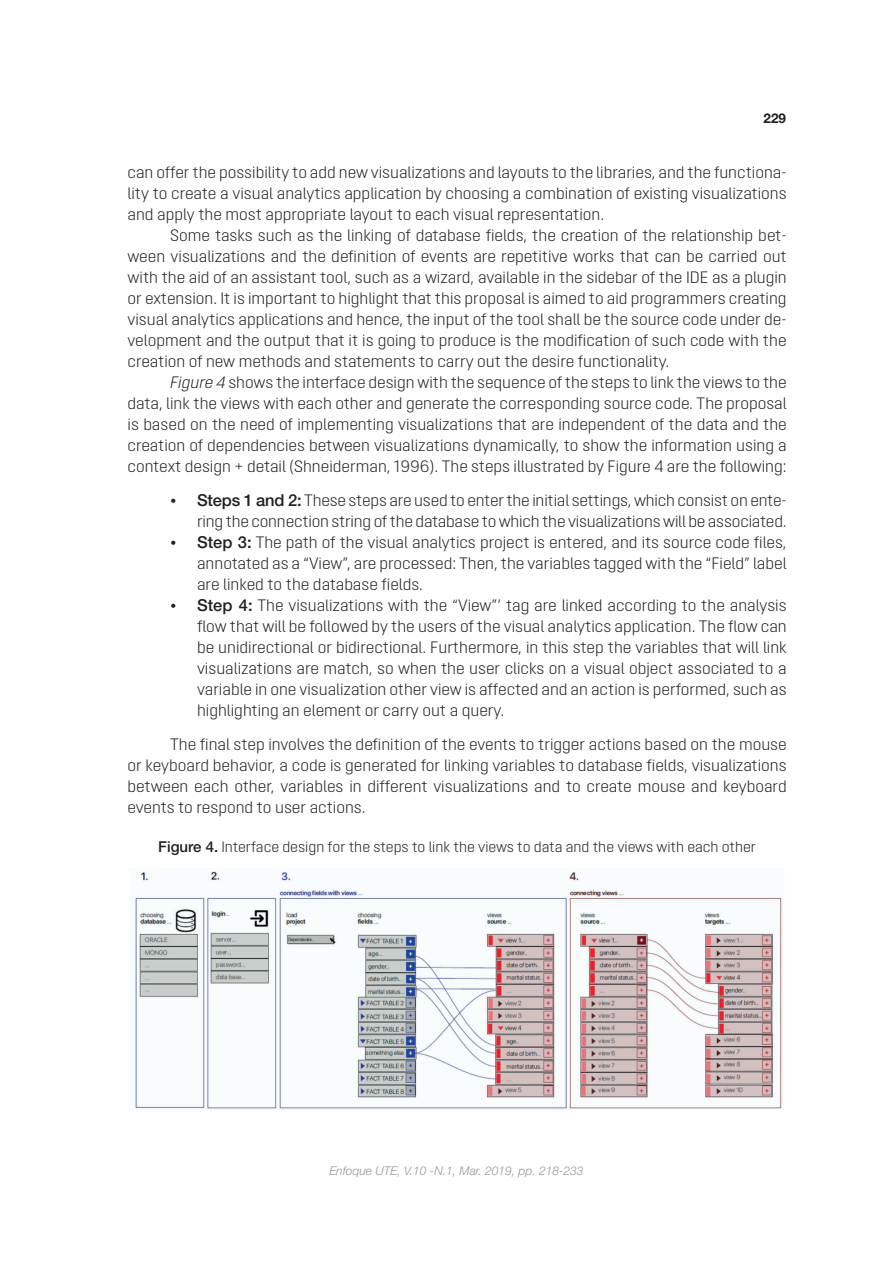
<style>
.page{position:relative;width:893px;height:1263px;background:#fff}
.page>*{position:absolute;margin:0;border:0;box-sizing:border-box;transform-origin:0 0}
.t1{font:300 16.5px/21px "Opinion Pro";color:#231f20;text-align:justify}
.t2{font:300 15px "Opinion Pro";color:#231f20}
.t3{font:700 13.5px "Helvetica Neue";color:#231f20}
.t4{font:italic 300 12px "Helvetica Neue";color:#939598}
.s1{font-style:italic}
.s2{font-family:"Helvetica Neue";font-weight:500}
</style>
<div class="page">
<img style="left:135px;top:871px;width:648px;height:239px">
<p class="t3" style="left:763px;top:109px;width:24px">229</p>
<p class="t1" style="left:128px;top:162px;width:661px">can offer the possibility to add new visualizations and layouts to the libraries, and the functiona&shy;lity to create a visual analytics application by choosing a combination of existing visualizations and apply the most appropriate layout to each visual representation.</p>
<p class="t1" style="left:128px;top:225px;width:661px;text-indent:43px">Some tasks such as the linking of database fields, the creation of the relationship bet&shy;ween visualizations and the definition of events are repetitive works that can be carried out with the aid of an assistant tool, such as a wizard, available in the sidebar of the IDE as a plugin or extension. It is important to highlight that this proposal is aimed to aid programmers creating visual analytics applications and hence, the input of the tool shall be the source code under de&shy;velopment and the output that it is going to produce is the modification of such code with the creation of new methods and statements to carry out the desire functionality.</p>
<p class="t1" style="left:128px;top:372px;width:661px;text-indent:43px"><span class="s1">Figure 4</span> shows the interface design with the sequence of the steps to link the views to the data, link the views with each other and generate the corresponding source code. The proposal is based on the need of implementing visualizations that are independent of the data and the creation of dependencies between visualizations dynamically, to show the information using a context design + detail (Shneiderman, 1996). The steps illustrated by Figure 4 are the following:</p>
<p class="t1" style="left:170px;top:490px;width:618px;text-align:right">• <span class="s2">Steps 1 and 2:</span> These steps are used to enter the initial settings, which consist on ente&shy;ring the connection string of the database to which the visualizations will be associated.</p>
<p class="t1" style="left:197px;top:532px;width:591px;text-indent:-27px">• <span class="s2">Step 3:</span> The path of the visual analytics project is entered, and its source code files, annotated as a “View”, are processed: Then, the variables tagged with the “Field” label are linked to the database fields.</p>
<p class="t1" style="left:197px;top:595px;width:591px;text-indent:-27px">• <span class="s2">Step 4:</span> The visualizations with the “View”’ tag are linked according to the analysis flow that will be followed by the users of the visual analytics application. The flow can be unidirectional or bidirectional. Furthermore, in this step the variables that will link visualizations are match, so when the user clicks on a visual object associated to a variable in one visualization other view is affected and an action is performed, such as highlighting an element or carry out a query.</p>
<p class="t1" style="left:128px;top:733px;width:661px;text-indent:43px">The final step involves the definition of the events to trigger actions based on the mouse or keyboard behavior, a code is generated for linking variables to database fields, visualizations between each other, variables in different visualizations and to create mouse and keyboard events to respond to user actions.</p>
<p class="t2" style="left:158px;top:838px;width:599px"><span class="s2">Figure 4.</span> Interface design for the steps to link the views to data and the views with each other</p>
<p class="t4" style="left:329px;top:1163px;width:256px">Enfoque UTE, V.10 -N.1, Mar. 2019, pp. 218-233</p>
</div>
